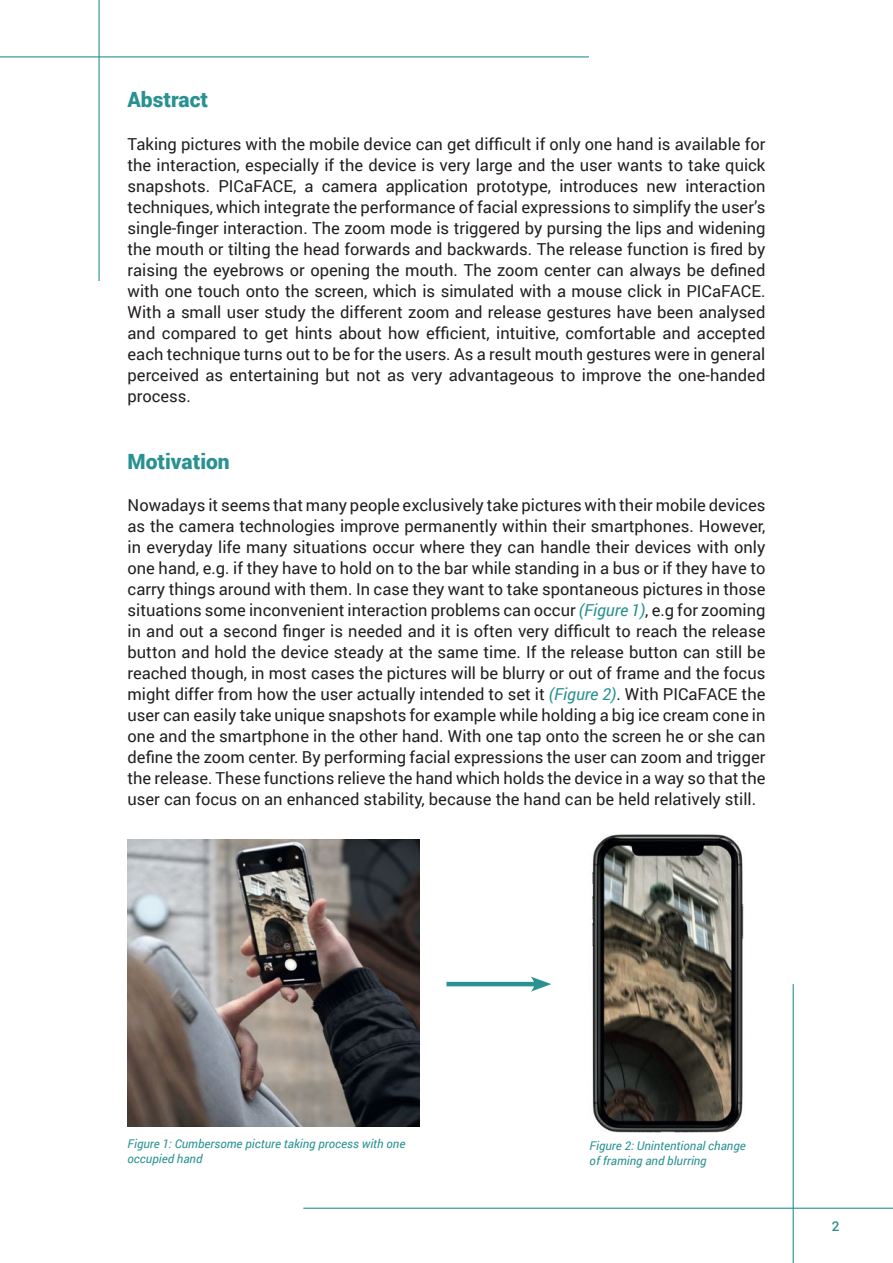
<style>
.page{position:relative;width:893px;height:1263px;background:#fff}
.page>*{position:absolute;margin:0;border:0;box-sizing:border-box;transform-origin:0 0}
.t1{font:900 21px "Roboto";color:#2a9192}
.t2{font:16.5px/21px "Roboto";color:#231f20;text-align:justify}
.t3{font:500 13.5px "Roboto";color:#2a9192}
.t4{font:italic 12px/15px "Roboto";color:#2a9192}
.s1{font-style:italic;color:#2a9192}
</style>
<div class="page">
<hr style="left:99px;top:0;width:1px;height:281px;background:#2a9192">
<hr style="left:793px;top:984px;width:1px;height:279px;background:#2a9192">
<hr style="left:0;top:56px;width:589px;height:1px;background:#2a9192">
<hr style="left:303px;top:1207px;width:590px;height:2px;background:#2a9192">
<img style="left:128px;top:839px;width:292px;height:288px">
<img style="left:592px;top:834px;width:152px;height:299px">
<hr style="left:446px;top:982px;width:93px;height:4px;background:#2a9192">
<svg style="left:531px;top:976px;width:20px;height:16px"></svg>
<p class="t1" style="left:128px;top:85px;width:82px">Abstract</p>
<p class="t2" style="left:128px;top:133px;width:639px">Taking pictures with the mobile device can get difficult if only one hand is available for the interaction, especially if the device is very large and the user wants to take quick snapshots. PICaFACE, a camera application prototype, introduces new interaction techniques, which integrate the performance of facial expressions to simplify the user’s single-finger interaction. The zoom mode is triggered by pursing the lips and widening the mouth or tilting the head forwards and backwards. The release function is fired by raising the eyebrows or opening the mouth. The zoom center can always be defined with one touch onto the screen, which is simulated with a mouse click in PICaFACE.<br>With a small user study the different zoom and release gestures have been analysed and compared to get hints about how efficient, intuitive, comfortable and accepted each technique turns out to be for the users. As a result mouth gestures were in general perceived as entertaining but not as very advantageous to improve the one-handed process.</p>
<p class="t1" style="left:128px;top:447px;width:104px">Motivation</p>
<p class="t2" style="left:128px;top:494px;width:639px">Nowadays it seems that many people exclusively take pictures with their mobile devices as the camera technologies improve permanently within their smartphones. However, in everyday life many situations occur where they can handle their devices with only one hand, e.g. if they have to hold on to the bar while standing in a bus or if they have to carry things around with them. In case they want to take spontaneous pictures in those situations some inconvenient interaction problems can occur <span class="s1">(Figure 1)</span>, e.g for zooming in and out a second finger is needed and it is often very difficult to reach the release button and hold the device steady at the same time. If the release button can still be reached though, in most cases the pictures will be blurry or out of frame and the focus might differ from how the user actually intended to set it <span class="s1">(Figure 2)</span>. With PICaFACE the user can easily take unique snapshots for example while holding a big ice cream cone in one and the smartphone in the other hand. With one tap onto the screen he or she can define the zoom center. By performing facial expressions the user can zoom and trigger the release. These functions relieve the hand which holds the device in a way so that the user can focus on an enhanced stability, because the hand can be held relatively still.</p>
<p class="t4" style="left:128px;top:1136px;width:279px">Figure 1: Cumbersome picture taking process with one occupied hand</p>
<p class="t4" style="left:590px;top:1137px;width:158px">Figure 2: Unintentional change of framing and blurring</p>
<p class="t3" style="left:832px;top:1217px;width:9px">2</p>
</div>
